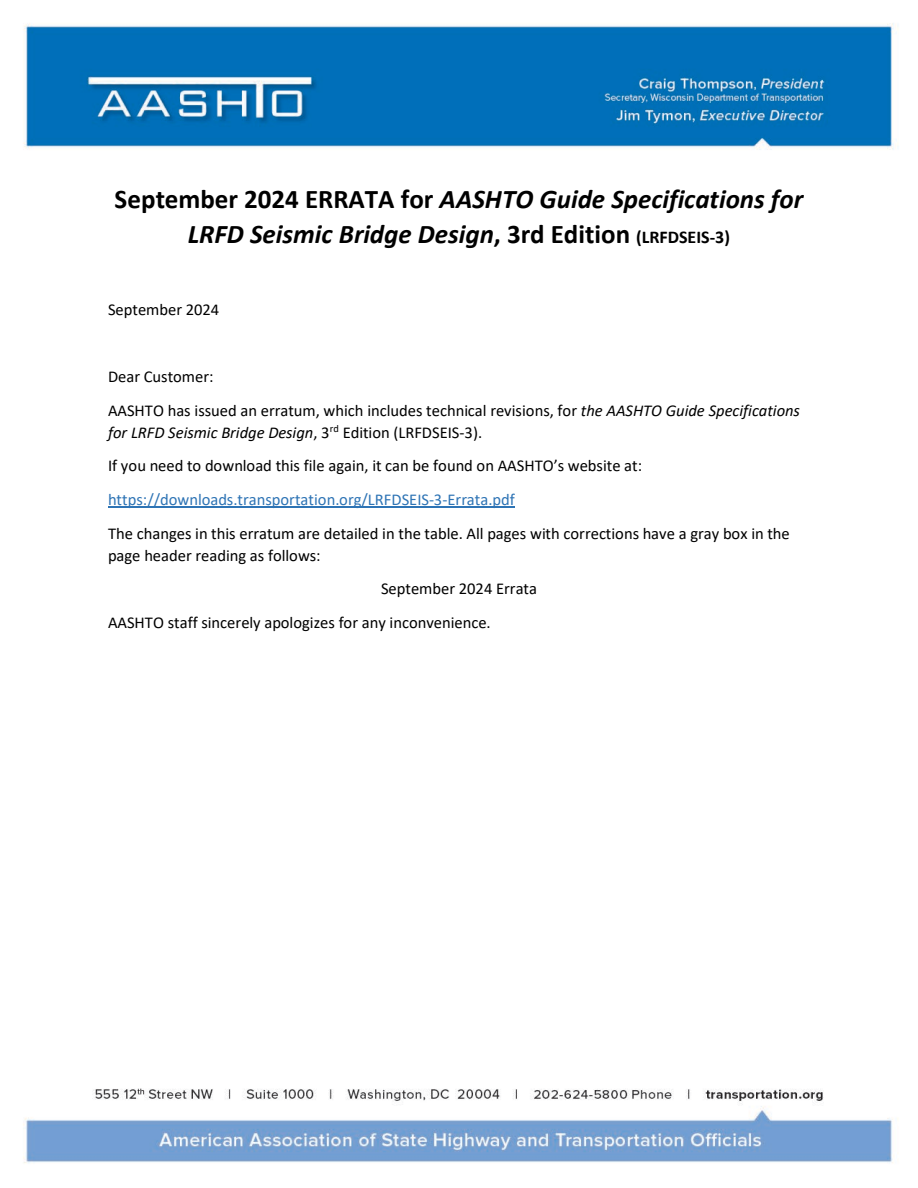
<style>
.page{position:relative;width:918px;height:1188px;background:#fff}
.page>*{position:absolute;margin:0;border:0;box-sizing:border-box;transform-origin:0 0}
.t1{font:italic 700 27px/35.2px "Calibri";color:#000;text-align:center}
.t2{font:16.5px/21.8px "Calibri";color:#000}
.t3{font:16.5px "Calibri";color:#2e74b5}
.s1{font-style:normal}
.s2{font-style:normal;font-size:18px}
.s3{font-style:italic}
</style>
<div class="page">
<img style="left:23px;top:23px;width:875px;height:1140px">
<hr style="left:108px;top:507px;width:407px;height:1px;background:#2e74b5">
<p class="t1" style="left:115px;top:181px;width:690px"><span class="s1">September 2024 ERRATA for</span> AASHTO Guide Specifications for<br>LRFD Seismic Bridge Design<span class="s1">, 3rd Edition</span> <span class="s2">(LRFDSEIS-3)</span></p>
<p class="t2" style="left:108px;top:298px;width:113px">September 2024</p>
<p class="t2" style="left:108px;top:365px;width:107px">Dear Customer:</p>
<p class="t2" style="left:108px;top:399px;width:694px">AASHTO has issued an erratum, which includes technical revisions, for <span class="s3">the AASHTO Guide Specifications for LRFD Seismic Bridge Design</span>, 3<sup>rd</sup> Edition (LRFDSEIS-3).</p>
<p class="t2" style="left:108px;top:455px;width:536px">If you need to download this file again, it can be found on AASHTO’s website at:</p>
<p class="t3" style="left:108px;top:488px;width:408px">https://downloads.transportation.org/LRFDSEIS-3-Errata.pdf</p>
<p class="t2" style="left:108px;top:522px;width:683px">The changes in this erratum are detailed in the table. All pages with corrections have a gray box in the page header reading as follows:</p>
<p class="t2" style="left:381px;top:578px;width:158px">September 2024 Errata</p>
<p class="t2" style="left:108px;top:611px;width:384px">AASHTO staff sincerely apologizes for any inconvenience.</p>
</div>
